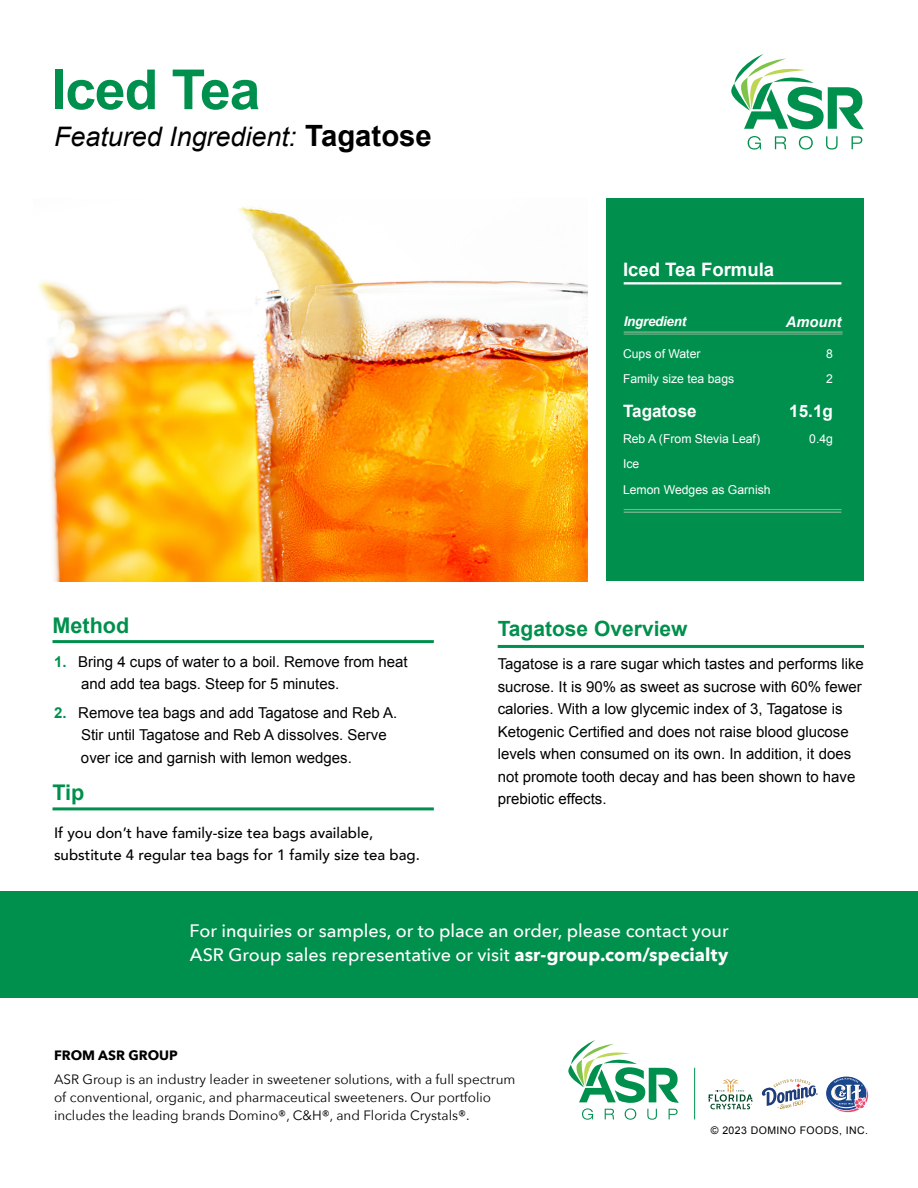
<style>
.page{position:relative;width:918px;height:1188px;background:#fff}
.page>*{position:absolute;margin:0;border:0;box-sizing:border-box;transform-origin:0 0}
.t1{font:700 55.35px "Arial";letter-spacing:-.02em;color:#00904d}
.t2{font:italic 26.85px "Arial";color:#000}
.t3{font:700 21.6px "Arial";color:#00904d}
.t4{font:700 21px "Arial";color:#00904d}
.t5{font:700 18.6px "Arial";color:#fff}
.t6{font:500 18px/24px "Avenir Next";letter-spacing:-.005em;color:#fff}
.t7{font:700 17.1px "Arial";color:#fff}
.t8{font:15px/22.5px "Arial";color:#000}
.t9{font:500 15px/22.5px "Avenir";color:#000}
.t10{font:italic 700 14.7px "Arial";color:#fff}
.t11{font:13.5px/18px "Avenir Next";color:#000}
.t12{font:700 13.5px "Avenir Next";color:#000}
.t13{font:italic 700 13.5px "Arial";letter-spacing:-.02em;color:#fff}
.t14{font:12.15px/25.5px "Arial";color:#fff}
.t15{font:10.5px "Arial";letter-spacing:.04em;color:#000}
.s1{font-weight:700;font-style:normal;font-size:29.4px}
.s2{font-weight:700;color:#008f4c}
.s3{font-weight:700}
</style>
<div class="page">
<div style="left:606px;top:199px;width:258px;height:382px;background:#008f4d"></div>
<img style="left:38px;top:206px;width:550px;height:375px">
<hr style="left:498px;top:645px;width:366px;height:3px;background:#00904d">
<hr style="left:52px;top:640px;width:382px;height:3px;background:#00904d">
<hr style="left:52px;top:807px;width:382px;height:3px;background:#00904d">
<svg style="left:748px;top:136px;width:13px;height:14px"></svg>
<svg style="left:775px;top:136px;width:11px;height:13px"></svg>
<svg style="left:799px;top:136px;width:14px;height:14px"></svg>
<svg style="left:826px;top:136px;width:12px;height:14px"></svg>
<svg style="left:852px;top:136px;width:10px;height:13px"></svg>
<svg style="left:731px;top:54px;width:133px;height:76px"></svg>
<div style="left:0;top:891px;width:918px;height:106px;background:#00904d"></div>
<svg style="left:568px;top:1040px;width:111px;height:80px"></svg>
<hr style="left:694px;top:1068px;width:1px;height:51px;background:#00904d">
<svg style="left:708px;top:1079px;width:45px;height:30px"></svg>
<svg style="left:828px;top:1079px;width:40px;height:33px"></svg>
<svg style="left:826px;top:1076px;width:41px;height:35px"></svg>
<svg style="left:826px;top:1077px;width:40px;height:33px"></svg>
<div style="left:827px;top:1078px;width:38px;height:29px;background:#19468d;border-radius:50%"></div>
<div style="left:838px;top:1077px;width:18px;height:6px;background:#19468d;border-radius:50%"></div>
<svg style="left:831px;top:1078px;width:35px;height:31px"></svg>
<svg style="left:761px;top:1079px;width:57px;height:30px"></svg>
<hr style="left:624px;top:282px;width:217px;height:3px;background:#fff">
<hr style="left:624px;top:331px;width:219px;height:2px;background:#86ba95">
<hr style="left:624px;top:512px;width:217px;height:1px;background:#86ba95">
<hr style="left:624px;top:509px;width:217px;height:1px;background:#86ba95">
<hr style="left:624px;top:334px;width:219px;height:1px;background:#86ba95">
<h1 class="t1" style="left:51px;top:53px;width:211px">Iced Tea</h1>
<h2 class="t2" style="left:54px;top:119px;width:379px">Featured Ingredient: <span class="s1">Tagatose</span></h2>
<h3 class="t3" style="left:52px;top:611px;width:78px">Method</h3>
<p class="t8" style="left:81px;top:650px;width:328px;text-indent:-27px"><span class="s2">1.</span> Bring 4 cups of water to a boil. Remove from heat and add tea bags. Steep for 5 minutes.</p>
<p class="t8" style="left:81px;top:701px;width:318px;text-indent:-27px"><span class="s2">2.</span> Remove tea bags and add Tagatose and Reb A.<br>Stir until Tagatose and Reb A dissolves. Serve over ice and garnish with lemon wedges.</p>
<h3 class="t3" style="left:52px;top:778px;width:33px">Tip</h3>
<p class="t9" style="left:54px;top:821px;width:367px">If you don’t have family-size tea bags available, substitute 4 regular tea bags for 1 family size tea bag.</p>
<p class="t5" style="left:623px;top:257px;width:153px">Iced Tea Formula</p>
<p class="t13" style="left:624px;top:313px;width:64px">Ingredient</p>
<p class="t10" style="left:786px;top:312px;width:57px">Amount</p>
<p class="t14" style="left:623px;top:341px;width:79px">Cups of Water</p>
<p class="t14" style="left:826px;top:341px;width:8px">8</p>
<p class="t14" style="left:623px;top:366px;width:113px">Family size tea bags</p>
<p class="t14" style="left:826px;top:366px;width:8px">2</p>
<p class="t7" style="left:623px;top:400px;width:75px">Tagatose</p>
<p class="t7" style="left:789px;top:400px;width:45px">15.1g</p>
<p class="t14" style="left:623px;top:426px;width:139px">Reb A (From Stevia Leaf)</p>
<p class="t14" style="left:809px;top:426px;width:25px">0.4g</p>
<p class="t14" style="left:623px;top:451px;width:149px">Ice<br>Lemon Wedges as Garnish</p>
<h3 class="t4" style="left:498px;top:614px;width:191px">Tagatose Overview</h3>
<p class="t8" style="left:498px;top:653px;width:368px">Tagatose is a rare sugar which tastes and performs like sucrose. It is 90% as sweet as sucrose with 60% fewer calories. With a low glycemic index of 3, Tagatose is Ketogenic Certified and does not raise blood glucose levels when consumed on its own. In addition, it does not promote tooth decay and has been shown to have prebiotic effects.</p>
<p class="t6" style="left:189px;top:919px;width:541px">For inquiries or samples, or to place an order, please contact your<br>ASR Group sales representative or visit <span class="s3">asr-group.com/specialty</span></p>
<p class="t12" style="left:54px;top:1044px;width:125px">FROM ASR GROUP</p>
<p class="t11" style="left:54px;top:1069px;width:463px">ASR Group is an industry leader in sweetener solutions, with a full spectrum of conventional, organic, and pharmaceutical sweeteners. Our portfolio includes the leading brands Domino®, C&amp;H®, and Florida Crystals®.</p>
<p class="t15" style="left:711px;top:1124px;width:159px">© 2023 DOMINO FOODS, INC.</p>
</div>
